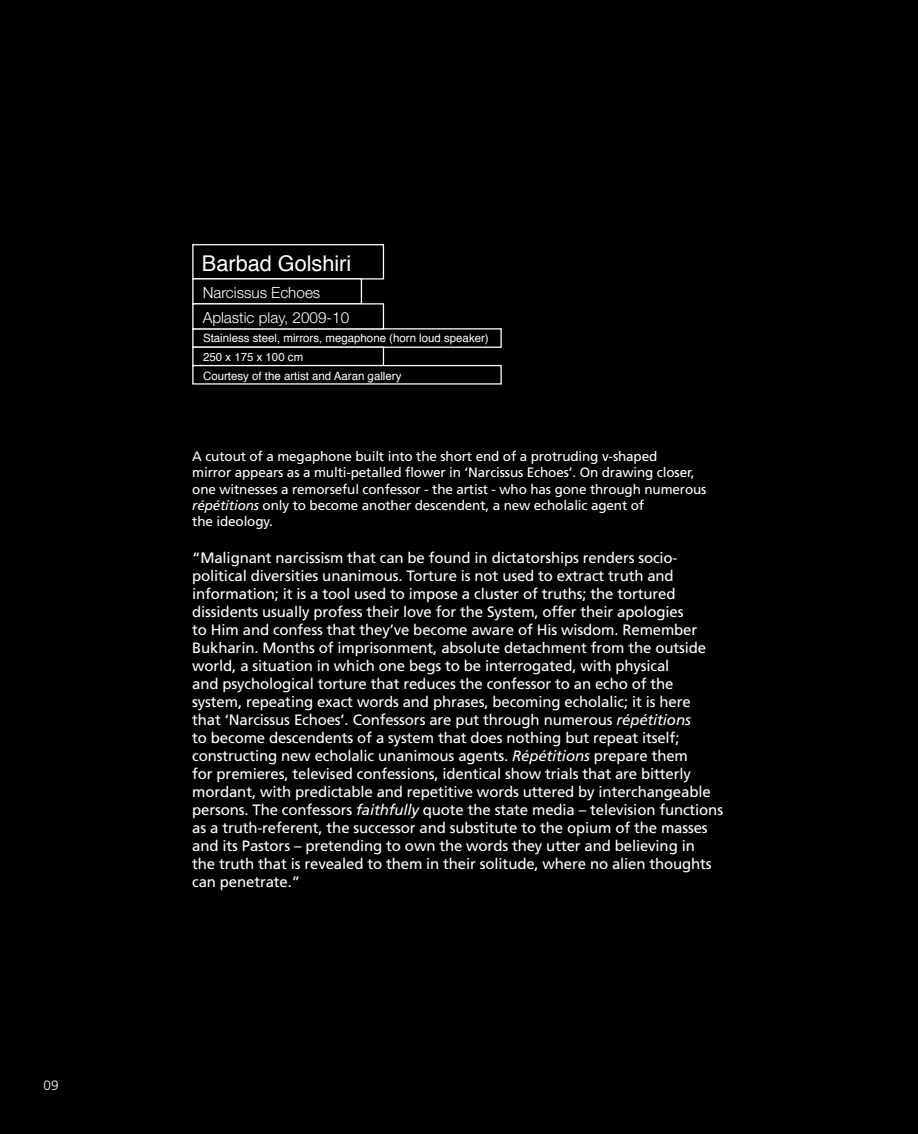
<style>
.page{position:relative;width:918px;height:1134px;background:#000}
.page>*{position:absolute;margin:0;border:0;box-sizing:border-box;transform-origin:0 0}
.t1{font:21.6px "Helvetica";color:#fff}
.t2{font:300 15.3px/25px "Helvetica Neue";color:#fff}
.t3{font:15px/18px "Frutiger LT Std";letter-spacing:-.01em;color:#fff}
.t4{font:13.5px/16.2px "Frutiger LT Std";letter-spacing:-.01em;color:#fff}
.t5{font:300 13.5px "Frutiger";color:#fff}
.t6{font:11.55px/18.9px "Helvetica";color:#fff}
.s1{font-style:italic}
</style>
<div class="page">
<div style="left:192px;top:244px;width:192px;height:36px;border:1px solid #fff"></div>
<div style="left:192px;top:328px;width:310px;height:20px;border:1px solid #fff"></div>
<div style="left:192px;top:347px;width:192px;height:19px;border:1px solid #fff"></div>
<div style="left:192px;top:278px;width:170px;height:27px;border:1px solid #fff"></div>
<div style="left:192px;top:303px;width:192px;height:27px;border:1px solid #fff"></div>
<div style="left:192px;top:365px;width:310px;height:20px;border:1px solid #fff"></div>
<p class="t5" style="left:44px;top:1078px;width:17px">09</p>
<h1 class="t1" style="left:202px;top:248px;width:151px">Barbad Golshiri</h1>
<p class="t2" style="left:203px;top:280px;width:148px">Narcissus Echoes<br>Aplastic play, 2009-10</p>
<p class="t6" style="left:203px;top:330px;width:287px">Stainless steel, mirrors, megaphone (horn loud speaker)<br>250 x 175 x 100 cm</p>
<p class="t6" style="left:203px;top:367px;width:200px">Courtesy of the artist and Aaran gallery</p>
<p class="t4" style="left:192px;top:448px;width:516px">A cutout of a megaphone built into the short end of a protruding v-shaped<br>mirror appears as a multi-petalled flower in ‘Narcissus Echoes’. On drawing closer, one witnesses a remorseful confessor - the artist - who has gone through numerous <span class="s1">répétitions</span> only to become another descendent, a new echolalic agent of<br>the ideology.</p>
<p class="t3" style="left:192px;top:549px;width:532px">“Malignant narcissism that can be found in dictatorships renders socio&shy;political diversities unanimous. Torture is not used to extract truth and information; it is a tool used to impose a cluster of truths; the tortured dissidents usually profess their love for the System, offer their apologies<br>to Him and confess that they’ve become aware of His wisdom. Remember Bukharin. Months of imprisonment, absolute detachment from the outside world, a situation in which one begs to be interrogated, with physical<br>and psychological torture that reduces the confessor to an echo of the system, repeating exact words and phrases, becoming echolalic; it is here that ‘Narcissus Echoes’. Confessors are put through numerous <span class="s1">répétitions<br></span>to become descendents of a system that does nothing but repeat itself; constructing new echolalic unanimous agents. <span class="s1">Répétitions</span> prepare them<br>for premieres, televised confessions, identical show trials that are bitterly mordant, with predictable and repetitive words uttered by interchangeable persons. The confessors <span class="s1">faithfully</span> quote the state media – television functions as a truth-referent, the successor and substitute to the opium of the masses and its Pastors – pretending to own the words they utter and believing in<br>the truth that is revealed to them in their solitude, where no alien thoughts can penetrate.”</p>
</div>
